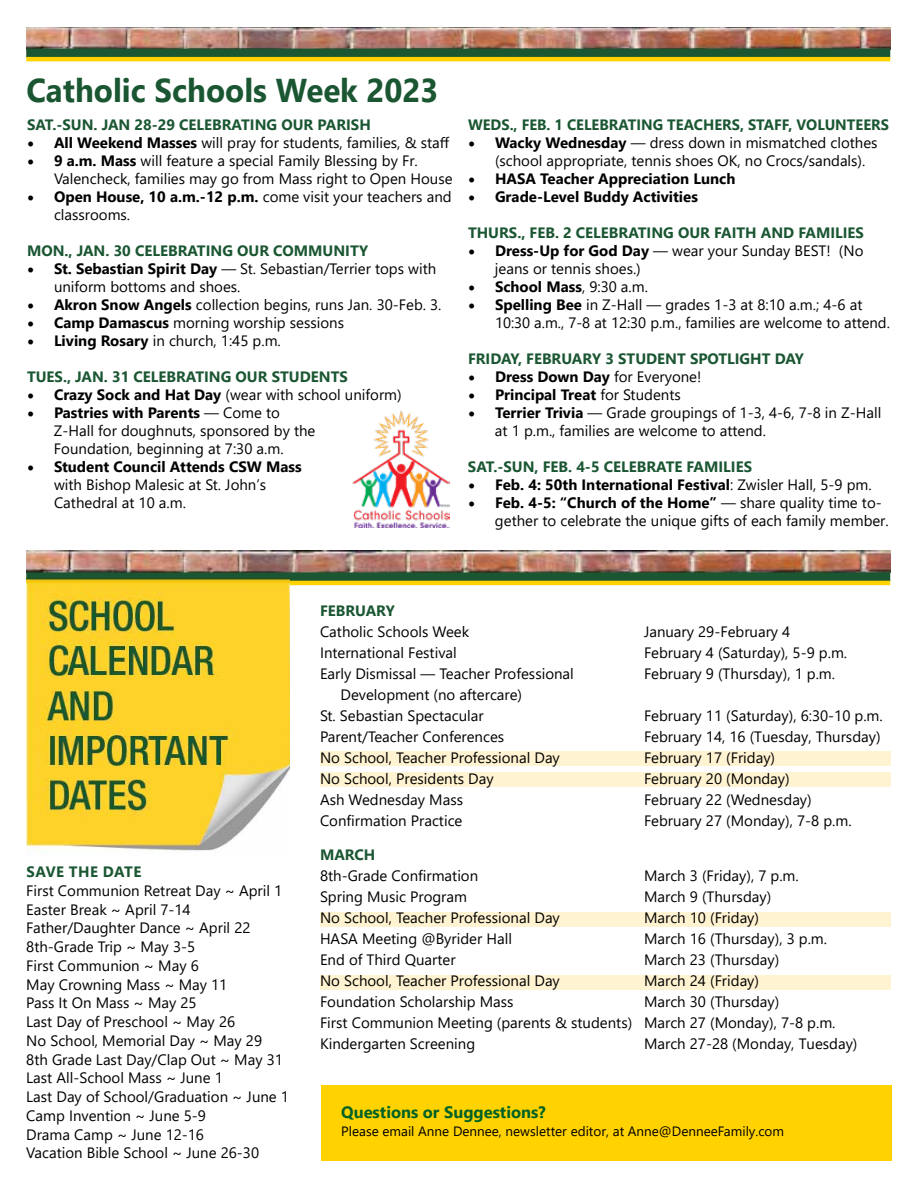
<style>
.page{position:relative;width:918px;height:1188px;background:#fff}
.page>*{position:absolute;margin:0;border:0;box-sizing:border-box;transform-origin:0 0}
.t1{font:700 33px "Segoe UI";color:#1a5632;scale:.95 1}
.t2{font:700 16.5px "Segoe UI";color:#006225}
.t3{font:15px/18.8px "Segoe UI";color:#000}
.t4{font:700 15px "Segoe UI";color:#1a5632}
.t5{font:700 15px "Segoe UI";color:#000}
.t6{font:700 15px "Segoe UI";letter-spacing:.035em;color:#1a5632}
.t7{font:13.5px "Segoe UI";color:#000}
.s1{font-family:"Minion Pro";font-weight:700;font-size:18px}
.s2{font-weight:700}
.s3{font-family:"Minion Pro";font-size:18px}
.s4{font-weight:400}
</style>
<div class="page">
<img style="left:26px;top:27px;width:864px;height:22px">
<div style="left:26px;top:49px;width:864px;height:9px;background:#1a5632"></div>
<hr style="left:26px;top:57px;width:864px;height:4px;background:#ffd200">
<img style="left:26px;top:551px;width:864px;height:21px">
<div style="left:26px;top:572px;width:864px;height:9px;background:#1a5632"></div>
<hr style="left:26px;top:581px;width:864px;height:4px;background:#ffd200">
<img style="left:26px;top:579px;width:264px;height:272px">
<div style="left:320px;top:752px;width:570px;height:14px;background:#fff3d1"></div>
<div style="left:320px;top:773px;width:570px;height:14px;background:#fff3d1"></div>
<div style="left:320px;top:912px;width:570px;height:14px;background:#fff3d1"></div>
<div style="left:320px;top:975px;width:570px;height:14px;background:#fff3d1"></div>
<div style="left:321px;top:1085px;width:571px;height:76px;background:#ffd200"></div>
<img style="left:352px;top:410px;width:98px;height:118px">
<h1 class="t1" style="left:26px;top:59px;width:435px">Catholic Schools Week 2023</h1>
<p class="t4" style="left:27px;top:110px;width:345px">SAT.-SUN. JAN 28-29 CELEBRATING OUR PARISH</p>
<p class="t3" style="left:27px;top:132px;width:424px"><span class="s1">•</span> <span class="s2">All Weekend Masses</span> will pray for students, families, &amp; staff</p>
<p class="t3" style="left:54px;top:150px;width:400px;line-height:18px;text-indent:-27px"><span class="s1">•</span> <span class="s2">9 a.m. Mass</span> will feature a special Family Blessing by Fr.<br>Valencheck, families may go from Mass right to Open House</p>
<p class="t3" style="left:54px;top:186px;width:399px;line-height:18px;text-indent:-27px"><span class="s1">•</span> <span class="s2">Open House, 10 a.m.-12 p.m.</span> come visit your teachers and classrooms.</p>
<p class="t4" style="left:27px;top:236px;width:343px">MON., JAN. 30 CELEBRATING OUR COMMUNITY</p>
<p class="t3" style="left:54px;top:258px;width:384px;line-height:18px;text-indent:-27px"><span class="s1">•</span> <span class="s2">St. Sebastian Spirit Day</span> ― St. Sebastian/Terrier tops with uniform bottoms and shoes.</p>
<p class="t3" style="left:27px;top:294px;width:416px"><span class="s1">•</span> <span class="s2">Akron Snow Angels</span> collection begins, runs Jan. 30-Feb. 3.</p>
<p class="t3" style="left:27px;top:312px;width:319px"><span class="s1">•</span> <span class="s2">Camp Damascus</span> morning worship sessions</p>
<p class="t3" style="left:27px;top:330px;width:255px"><span class="s1">•</span> <span class="s2">Living Rosary</span> in church, 1:45 p.m.</p>
<p class="t4" style="left:27px;top:362px;width:322px">TUES., JAN. 31 CELEBRATING OUR STUDENTS</p>
<p class="t3" style="left:27px;top:384px;width:376px"><span class="s1">•</span> <span class="s2">Crazy Sock and Hat Day</span> (wear with school uniform)</p>
<p class="t3" style="left:54px;top:402px;width:263px;line-height:18px;text-indent:-27px"><span class="s1">•</span> <span class="s2">Pastries with Parents</span> ― Come to<br>Z-Hall for doughnuts, sponsored by the<br>Foundation, beginning at 7:30 a.m.</p>
<p class="t3" style="left:54px;top:456px;width:249px;line-height:18px;text-indent:-27px"><span class="s1">•</span> <span class="s2">Student Council Attends CSW Mass </span>with Bishop Malesic at St. John’s<br>Cathedral at 10 a.m.</p>
<p class="t4" style="left:468px;top:110px;width:423px">WEDS., FEB. 1 CELEBRATING TEACHERS, STAFF, VOLUNTEERS</p>
<p class="t3" style="left:495px;top:132px;width:384px;line-height:18px;text-indent:-27px"><span class="s1">•</span> <span class="s2">Wacky Wednesday</span> ― dress down in mismatched clothes (school appropriate, tennis shoes OK, no Crocs/sandals).</p>
<p class="t5" style="left:468px;top:164px;width:269px"><span class="s3">•</span> HASA Teacher Appreciation Lunch</p>
<p class="t5" style="left:468px;top:182px;width:231px"><span class="s3">•</span> Grade-Level Buddy Activities</p>
<p class="t4" style="left:468px;top:218px;width:397px">THURS., FEB. 2 CELEBRATING OUR FAITH AND FAMILIES</p>
<p class="t3" style="left:495px;top:240px;width:370px;line-height:18px;text-indent:-27px"><span class="s1">•</span> <span class="s2">Dress-Up for God Day</span> ― wear your Sunday BEST! (No jeans or tennis shoes.)</p>
<p class="t5" style="left:468px;top:272px;width:182px"><span class="s3">•</span> School Mass<span class="s4">, 9:30 a.m.</span></p>
<p class="t3" style="left:495px;top:294px;width:396px;line-height:18px;text-indent:-27px"><span class="s1">•</span> <span class="s2">Spelling Bee</span> in Z-Hall ― grades 1-3 at 8:10 a.m.; 4-6 at<br>10:30 a.m., 7-8 at 12:30 p.m., families are welcome to attend.</p>
<p class="t4" style="left:468px;top:344px;width:338px">FRIDAY, FEBRUARY 3 STUDENT SPOTLIGHT DAY</p>
<p class="t5" style="left:468px;top:362px;width:235px"><span class="s3">•</span> Dress Down Day <span class="s4">for Everyone!</span></p>
<p class="t5" style="left:468px;top:380px;width:214px"><span class="s3">•</span> Principal Treat <span class="s4">for Students</span></p>
<p class="t3" style="left:495px;top:402px;width:388px;line-height:18px;text-indent:-27px"><span class="s1">•</span> <span class="s2">Terrier Trivia</span> ― Grade groupings of 1-3, 4-6, 7-8 in Z-Hall at 1 p.m., families are welcome to attend.</p>
<p class="t4" style="left:468px;top:452px;width:286px">SAT.-SUN, FEB. 4-5 CELEBRATE FAMILIES</p>
<p class="t5" style="left:468px;top:470px;width:405px"><span class="s3">•</span> Feb. 4: 50th International Festival<span class="s4">: Zwisler Hall, 5-9 pm.</span></p>
<p class="t3" style="left:495px;top:492px;width:395px;line-height:18px;text-indent:-27px"><span class="s1">•</span> <span class="s2">Feb. 4-5: “Church of the Home”</span> ― share quality time to&shy;gether to celebrate the unique gifts of each family member.</p>
<p class="t6" style="left:27px;top:858px;width:117px">SAVE THE DATE</p>
<p class="t3" style="left:26px;top:880px;width:264px">First Communion Retreat Day ~ April 1<br>Easter Break ~ April 7-14<br>Father/Daughter Dance ~ April 22<br>8th-Grade Trip ~ May 3-5<br>First Communion ~ May 6<br>May Crowning Mass ~ May 11<br>Pass It On Mass ~ May 25<br>Last Day of Preschool ~ May 26<br>No School, Memorial Day ~ May 29<br>8th Grade Last Day/Clap Out ~ May 31<br>Last All-School Mass ~ June 1<br>Last Day of School/Graduation ~ June 1<br>Camp Invention ~ June 5-9<br>Drama Camp ~ June 12-16<br>Vacation Bible School ~ June 26-30</p>
<p class="t4" style="left:320px;top:596px;width:77px">FEBRUARY</p>
<p class="t3" style="left:320px;top:621px;width:151px">Catholic Schools Week</p>
<p class="t3" style="left:644px;top:621px;width:148px">January 29-February 4</p>
<p class="t3" style="left:320px;top:642px;width:138px">International Festival</p>
<p class="t3" style="left:644px;top:642px;width:205px">February 4 (Saturday), 5-9 p.m.</p>
<p class="t3" style="left:320px;top:663px;width:255px">Early Dismissal ― Teacher Professional</p>
<p class="t3" style="left:644px;top:663px;width:193px">February 9 (Thursday), 1 p.m.</p>
<p class="t3" style="left:320px;top:683px;width:204px;line-height:21px;text-indent:21px">Development (no aftercare)<br>St. Sebastian Spectacular</p>
<p class="t3" style="left:644px;top:705px;width:240px">February 11 (Saturday), 6:30-10 p.m.</p>
<p class="t3" style="left:320px;top:726px;width:186px">Parent/Teacher Conferences</p>
<p class="t3" style="left:644px;top:726px;width:238px">February 14, 16 (Tuesday, Thursday)</p>
<p class="t3" style="left:320px;top:747px;width:241px">No School, Teacher Professional Day</p>
<p class="t3" style="left:644px;top:747px;width:133px">February 17 (Friday)</p>
<p class="t3" style="left:320px;top:768px;width:175px">No School, Presidents Day</p>
<p class="t3" style="left:644px;top:768px;width:147px">February 20 (Monday)</p>
<p class="t3" style="left:320px;top:789px;width:145px">Ash Wednesday Mass</p>
<p class="t3" style="left:644px;top:789px;width:169px">February 22 (Wednesday)</p>
<p class="t3" style="left:320px;top:810px;width:144px">Confirmation Practice</p>
<p class="t3" style="left:644px;top:810px;width:209px">February 27 (Monday), 7-8 p.m.</p>
<p class="t4" style="left:320px;top:841px;width:57px">MARCH</p>
<p class="t3" style="left:320px;top:865px;width:160px">8th-Grade Confirmation</p>
<p class="t3" style="left:644px;top:865px;width:156px">March 3 (Friday), 7 p.m.</p>
<p class="t3" style="left:320px;top:886px;width:149px">Spring Music Program</p>
<p class="t3" style="left:644px;top:886px;width:129px">March 9 (Thursday)</p>
<p class="t3" style="left:320px;top:907px;width:241px">No School, Teacher Professional Day</p>
<p class="t3" style="left:644px;top:907px;width:117px">March 10 (Friday)</p>
<p class="t3" style="left:320px;top:928px;width:193px">HASA Meeting @Byrider Hall</p>
<p class="t3" style="left:644px;top:928px;width:185px">March 16 (Thursday), 3 p.m.</p>
<p class="t3" style="left:320px;top:949px;width:137px">End of Third Quarter</p>
<p class="t3" style="left:644px;top:949px;width:137px">March 23 (Thursday)</p>
<p class="t3" style="left:320px;top:970px;width:241px">No School, Teacher Professional Day</p>
<p class="t3" style="left:644px;top:970px;width:117px">March 24 (Friday)</p>
<p class="t3" style="left:320px;top:991px;width:195px">Foundation Scholarship Mass</p>
<p class="t3" style="left:320px;top:990px;width:517px;line-height:21px;text-indent:324px">March 30 (Thursday)<br>First Communion Meeting (parents &amp; students) March 27 (Monday), 7-8 p.m.<br>Kindergarten Screening</p>
<p class="t3" style="left:644px;top:1033px;width:215px">March 27-28 (Monday, Tuesday)</p>
<p class="t2" style="left:341px;top:1097px;width:206px">Questions or Suggestions?</p>
<p class="t7" style="left:341px;top:1119px;width:444px">Please email Anne Dennee, newsletter editor, at Anne@DenneeFamily.com</p>
</div>
